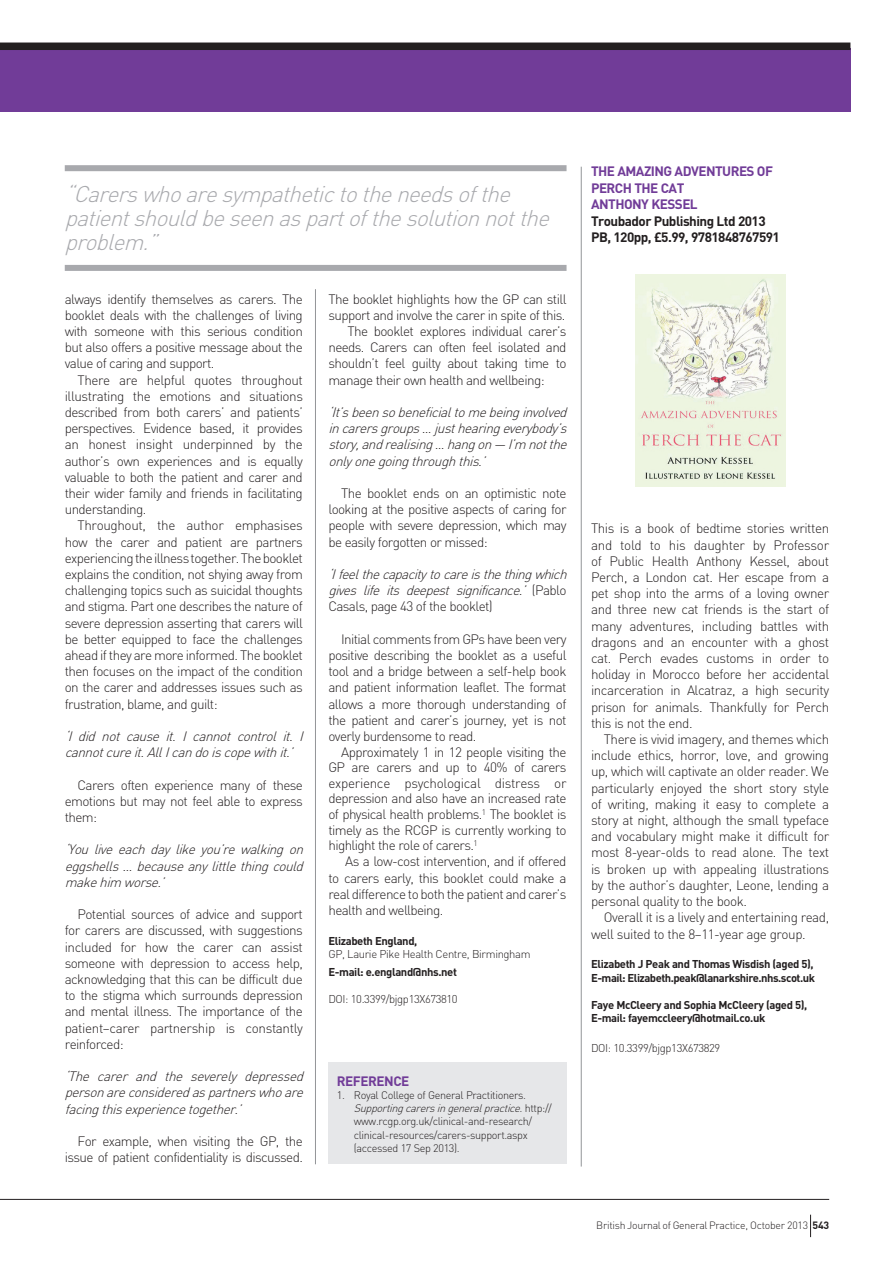
<style>
.page{position:relative;width:893px;height:1263px;background:#fff}
.page>*{position:absolute;margin:0;border:0;box-sizing:border-box;transform-origin:0 0}
.t1{font:italic 300 22.5px/24px "DIN";color:#a8a9ad}
.t2{font:300 13.5px/16.2px "DIN";letter-spacing:-.045em;color:#231f20;text-align:justify}
.t3{font:italic 300 13.5px/16.2px "DIN";color:#231f20;text-align:justify}
.t4{font:700 13.5px/16.5px "DIN";letter-spacing:-.04em;color:#713c98}
.t5{font:700 13.5px/16.2px "DIN";letter-spacing:-.04em;color:#231f20}
.t6{font:700 11.25px/13.5px "DIN";letter-spacing:-.035em;color:#231f20}
.t7{font:300 11.25px "DIN";letter-spacing:-.035em;color:#231f20}
.t8{font:300 10.8px/13px "DIN";letter-spacing:-.035em;color:#231f20}
.t9{font:300 10.5px "DIN";letter-spacing:-.025em;color:#231f20}
.s1{font-style:normal}
.s2{font-style:italic}
.s3{font-weight:700}
</style>
<div class="page">
<hr style="left:0;top:1199px;width:829px;height:1px;background:#231f20">
<svg style="left:810px;top:1215px;width:1px;height:22px"></svg>
<hr style="left:581px;top:167px;width:1px;height:999px;background:#939598">
<hr style="left:315px;top:289px;width:1px;height:875px;background:#939598">
<div style="left:65px;top:165px;width:502px;height:6px;background:#a8a9ad"></div>
<div style="left:65px;top:265px;width:502px;height:6px;background:#a8a9ad"></div>
<div style="left:0;top:49px;width:850px;height:63px;background:#713c98"></div>
<div style="left:0;top:43px;width:850px;height:7px;background:#231f20"></div>
<img style="left:635px;top:275px;width:150px;height:212px">
<div style="left:328px;top:1062px;width:239px;height:102px;background:#e6e7e9"></div>
<h1 class="t1" style="left:65px;top:182px;width:493px">“Carerswhoaresympathetictotheneedsofthe patientshouldbeseenaspartofthesolutionnotthe problem.”</h1>
<p class="t2" style="left:65px;top:290px;width:240px">always identify themselves as carers. The booklet deals with the challenges of living with someone with this serious condition but also offers a positive message about the value of caring and support.</p>
<p class="t2" style="left:65px;top:371px;width:240px;text-indent:13px">There are helpful quotes throughout illustrating the emotions and situations described from both carers’ and patients’ perspectives. Evidence based, it provides an honest insight underpinned by the author’s own experiences and is equally valuable to both the patient and carer and their wider family and friends in facilitating understanding.</p>
<p class="t2" style="left:65px;top:517px;width:240px;text-indent:13px">Throughout, the author emphasises how the carer and patient are partners experiencing the illness together. The booklet explains the condition, not shying away from challenging topics such as suicidal thoughts and stigma. Part one describes the nature of severe depression asserting that carers will be better equipped to face the challenges ahead if they are more informed. The booklet then focuses on the impact of the condition on the carer and addresses issues such as frustration, blame, and guilt:</p>
<p class="t3" style="left:65px;top:728px;width:244px">‘I did not cause it. I cannot control it. I cannotcureit.AllIcandoiscopewithit.’</p>
<p class="t2" style="left:65px;top:776px;width:240px;text-indent:13px">Carers often experience many of these emotions but may not feel able to express them:</p>
<p class="t3" style="left:65px;top:841px;width:244px">‘You live each day like you’re walking on eggshells… becauseanylittlethingcould makehim worse.’</p>
<p class="t2" style="left:65px;top:906px;width:240px;text-indent:13px">Potential sources of advice and support for carers are discussed, with suggestions included for how the carer can assist someone with depression to access help, acknowledging that this can be difficult due to the stigma which surrounds depression and mental illness. The importance of the patient–carer partnership is constantly reinforced:</p>
<p class="t3" style="left:65px;top:1068px;width:244px">‘The carer and the severely depressed personareconsideredaspartnerswhoare facingthisexperiencetogether.’</p>
<p class="t2" style="left:65px;top:1133px;width:240px;text-align:right">For example, when visiting the GP, the issue of patient confidentiality is discussed.</p>
<p class="t2" style="left:328px;top:290px;width:240px">The booklet highlights how the GP can still</p>
<p class="t2" style="left:328px;top:307px;width:239px">support and involve the carer in spite of this.</p>
<p class="t2" style="left:347px;top:323px;width:221px">The booklet explores individual carer’s</p>
<p class="t2" style="left:328px;top:339px;width:240px">needs. Carers can often feel isolated and</p>
<p class="t2" style="left:328px;top:355px;width:240px">shouldn’t feel guilty about taking time to</p>
<p class="t2" style="left:328px;top:371px;width:218px">manage their own health and wellbeing:</p>
<p class="t3" style="left:328px;top:404px;width:244px">‘It’sbeensobeneficialtomebeinginvolved incarersgroups...justhearingeverybody’s story,andrealising...hangon— I’m notthe onlyonegoingthroughthis.’</p>
<p class="t2" style="left:328px;top:485px;width:240px;text-indent:13px">The booklet ends on an optimistic note looking at the positive aspects of caring for people with severe depression, which may be easily forgotten or missed:</p>
<p class="t3" style="left:328px;top:566px;width:244px;text-align:left">‘Ifeelthecapacitytocareisthethingwhich gives life its deepest significance.’ <span class="s1">( P a b l o<br>Casals, page 43 of the booklet)</span></p>
<p class="t2" style="left:328px;top:631px;width:240px;text-indent:13px">Initial comments from GPs have been very positive describing the booklet as a useful tool and a bridge between a self-help book and patient information leaflet. The format allows a more thorough understanding of the patient and carer’s journey, yet is not overly burdensome to read.</p>
<p class="t2" style="left:328px;top:744px;width:240px;line-height:15.6px;text-indent:13px">Approximately 1 in 12 people visiting the GP are carers and up to 40% of carers experience psychological distress or depression and also have an increased rate of physical health problems.<sup>1</sup> The booklet is timely as the RCGP is currently working to highlight the role of carers.<sup>1</sup></p>
<p class="t2" style="left:328px;top:853px;width:240px;text-indent:17px">As a low-cost intervention, and if offered to carers early, this booklet could make a real difference to both the patient and carer’s health and wellbeing.</p>
<p class="t6" style="left:328px;top:933px;width:90px">Elizabeth England,</p>
<p class="t7" style="left:328px;top:947px;width:204px">GP, Laurie Pike Health Centre, Birmingham</p>
<p class="t6" style="left:328px;top:965px;width:130px">E-mail: e.england@nhs.net</p>
<p class="t7" style="left:328px;top:992px;width:131px">DOI: 10.3399/bjgp13X673810</p>
<p class="t4" style="left:337px;top:1072px;width:9px">REFEREN</p>
<p class="t4" style="left:393px;top:1072px;width:16px">CE</p>
<p class="t8" style="left:354px;top:1089px;width:200px;text-indent:-17px">1. Royal College of General Practitioners.<br><span class="s2">Supportingcarersingeneralpractice.</span>h t t p : // www.rcgp.org.uk/clinical-and-research/ clinical-resources/carers-support.aspx (accessed 17 Sep 2013).</p>
<p class="t4" style="left:591px;top:163px;width:184px">Th e Amazing adventures of<br>Perch th e Cat<br>Antho ny Kessel</p>
<p class="t5" style="left:591px;top:212px;width:190px">Troubador Publishing Ltd 2013<br>PB, 120pp, £5.99, 9781848767591</p>
<p class="t2" style="left:591px;top:520px;width:240px">This is a book of bedtime stories written and told to his daughter by Professor of Public Health Anthony Kessel, about Perch, a London cat. Her escape from a pet shop into the arms of a loving owner and three new cat friends is the start of many adventures, including battles with dragons and an encounter with a ghost cat. Perch evades customs in order to holiday in Morocco before her accidental incarceration in Alcatraz, a high security prison for animals. Thankfully for Perch this is not the end.</p>
<p class="t2" style="left:591px;top:731px;width:240px;text-indent:13px">There is vivid imagery, and themes which include ethics, horror, love, and growing up, which will captivate an older reader. We particularly enjoyed the short story style of writing, making it easy to complete a story at night, although the small typeface and vocabulary might make it difficult for most 8-year-olds to read alone. The text is broken up with appealing illustrations by the author’s daughter, Leone, lending a personal quality to the book.</p>
<p class="t2" style="left:591px;top:909px;width:240px;text-indent:13px">Overall it is a lively and entertaining read, well suited to the 8–11-year age group.</p>
<p class="t6" style="left:591px;top:957px;width:225px">Elizabeth J Peak and Thomas Wisdish (aged 5),<br>E-mail: Elizabeth.peak@lanarkshire.nhs.scot.uk</p>
<p class="t6" style="left:591px;top:997px;width:218px">Faye McCleery and Sophia McCleery (aged 5),<br>E-mail: fayemccleery@hotmail.co.uk</p>
<p class="t7" style="left:591px;top:1041px;width:131px">DOI: 10.3399/bjgp13X673829</p>
<p class="t9" style="left:596px;top:1219px;width:234px">British Journal of General Practice, October 2013 <span class="s3">543</span></p>
</div>
